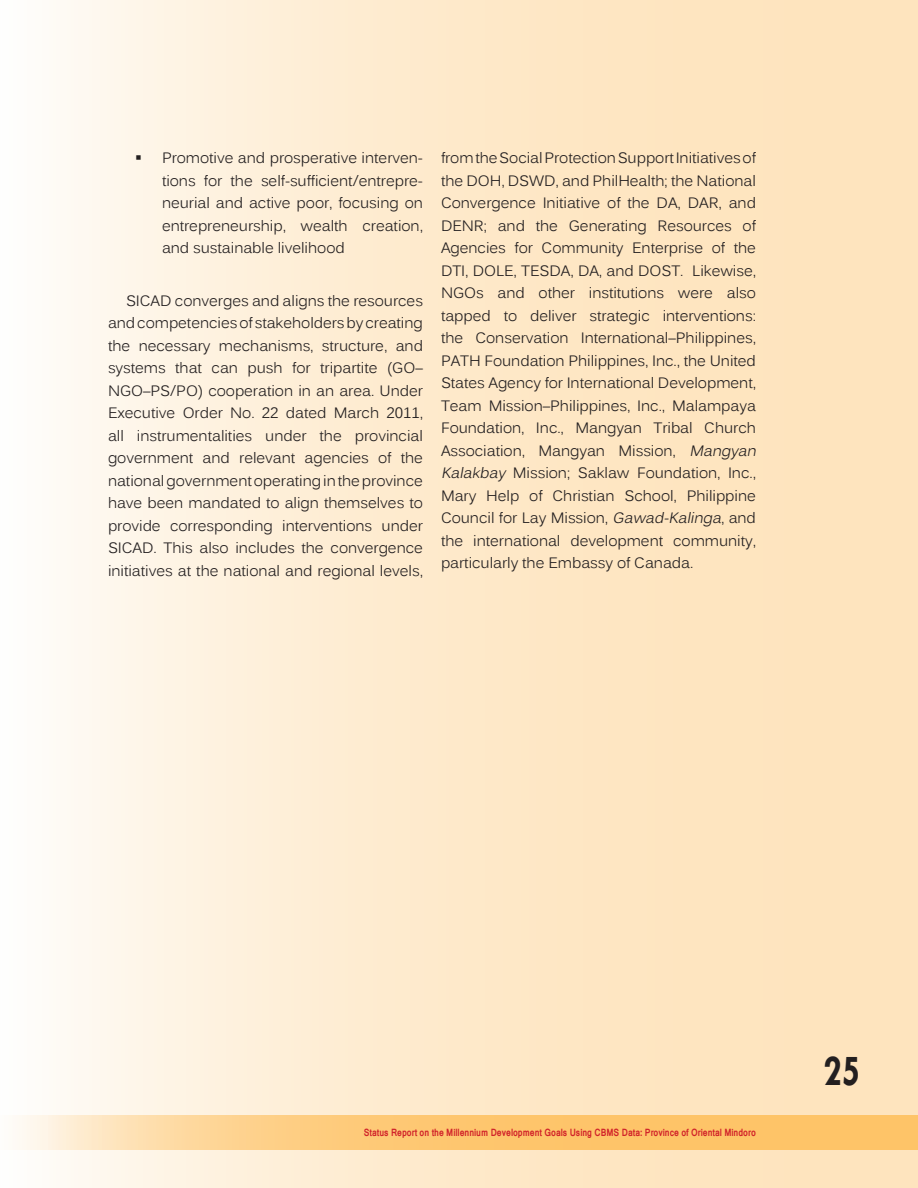
<style>
.page{position:relative;width:918px;height:1188px;background:#fff}
.page>*{position:absolute;margin:0;border:0;box-sizing:border-box;transform-origin:0 0}
.t1{font:700 44.85px "Tw Cen";color:#231f20;scale:.77 1}
.Body{font:15px/22.5px "Kalinga";letter-spacing:-.005em;color:#231f20;text-align:justify}
._123{font:15px/22.5px "Kalinga";letter-spacing:-.005em;color:#231f20;text-align:justify}
.t2{font:700 9.9px "Kartika";color:#d1232a;scale:.82 1}
.s1{font-style:italic}
</style>
<div class="page">
<hr style="left:0;top:0;width:1px;height:1188px;background:#fedeae">
<div style="left:2px;top:0;width:916px;height:1188px;background:linear-gradient(to right,#fef8ef,#fedfb2)"></div>
<div style="left:0;top:1115px;width:918px;height:35px;background:#fef9f1"></div>
<svg style="left:48px;top:1115px;width:870px;height:35px;background:#fecc7e"></svg>
<svg style="left:136px;top:156px;width:5px;height:4px"></svg>
<p class="_123" style="left:162px;top:148px;width:263px">Promotive and prosperative interven&shy;tions for the self-sufficient/entrepre&shy;neurial and active poor, focusing on entrepreneurship, wealth creation, and sustainable livelihood</p>
<p class="Body" style="left:108px;top:291px;width:317px;text-indent:18px">SICAD converges and aligns the resources and competencies of stakeholders by creating the necessary mechanisms, structure, and systems that can push for tripartite (GO– NGO–PS/PO) cooperation in an area. Under Executive Order No. 22 dated March 2011, all instrumentalities under the provincial government and relevant agencies of the national government operating in the province have been mandated to align themselves to provide corresponding interventions under SICAD. This also includes the convergence initiatives at the national and regional levels,</p>
<p class="Body" style="left:441px;top:148px;width:320px;text-align:left">from the Social Protection Support Initiatives of the DOH, DSWD, and PhilHealth; the National Convergence Initiative of the DA, DAR, and DENR; and the Generating Resources of Agencies for Community Enterprise of the DTI, DOLE, TESDA, DA, and DOST. Likewise, NGOs and other institutions were also tapped to deliver strategic interventions: the Conservation International–Philippines, PATH Foundation Philippines, Inc., the United States Agency for International Development, Team Mission–Philippines, Inc., Malampaya Foundation, Inc., Mangyan Tribal Church Association, Mangyan Mission, <span class="s1">Mangyan Kalakbay</span> Mission; Saklaw Foundation, Inc., Mary Help of Christian School, Philippine Council for Lay Mission, <span class="s1">Gawad-Kalinga</span>, and the international development community, particularly the Embassy of Canada.</p>
<p class="t2" style="left:364px;top:1126px;width:480px">Status Report on the Millennium Development Goals Using CBMS Data: Province of Oriental Mindoro</p>
<p class="t1" style="left:824px;top:1044px;width:49px">25</p>
</div>
